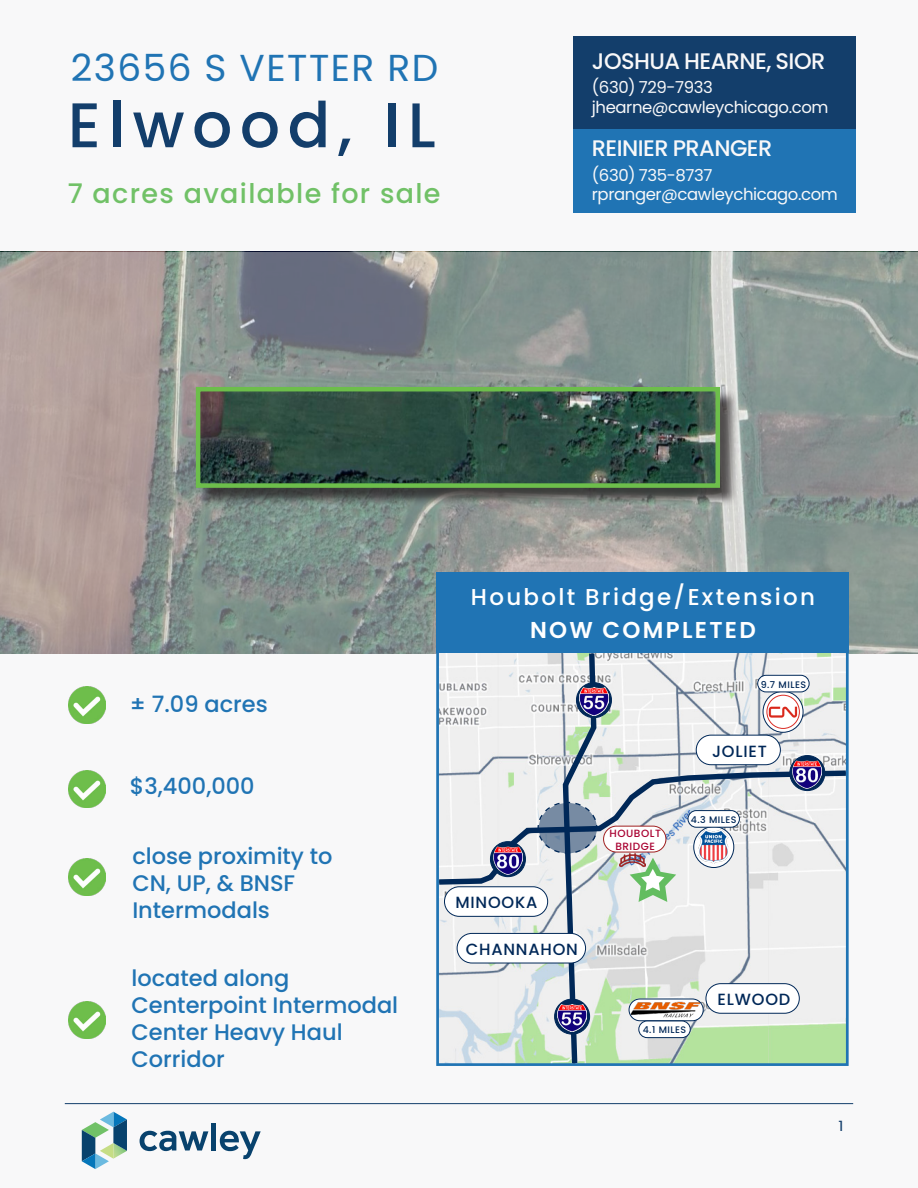
<style>
.page{position:relative;width:918px;height:1188px;background:#f8f8f9}
.page>*{position:absolute;margin:0;border:0;box-sizing:border-box;transform-origin:0 0}
.t1{font:500 63px "Poppins";letter-spacing:.12em;color:#133e6b}
.t2{font:37.5px "Poppins";letter-spacing:.04em;color:#2074b4}
.t3{font:500 27px "Poppins";letter-spacing:.05em;color:#71c167}
.Cawley_BODY_COPY{font:500 22.95px "Poppins";letter-spacing:.1em;color:#fff}
.Cawley_BODY_COPY-2{font:600 22.95px "Poppins";letter-spacing:.1em;color:#fff}
.t4{font:500 22.5px/27px "Poppins";color:#2074b4}
.Cawley_Footer_NAME{font:500 22.5px "Poppins";letter-spacing:-.025em;color:#f8f8f9}
.Cawley_Footer_NAME-2{font:16.5px/19.8px "Poppins";letter-spacing:-.025em;color:#f8f8f9}
.t5{font:500 16.2px "Poppins";letter-spacing:.05em;color:#002858}
.t6{font:14.1px "Poppins";color:#133e6b;scale:1.11 1}
.t7{font:500 10.5px/12.6px "Poppins";letter-spacing:.05em;color:#a90332;text-align:center}
.t8{font:500 9.45px "Poppins";letter-spacing:.05em;color:#002858}
</style>
<div class="page">
<svg style="left:82px;top:1112px;width:45px;height:57px"></svg>
<svg style="left:140px;top:1131px;width:68px;height:20px"></svg>
<div style="left:211px;top:1123px;width:5px;height:28px;background:#08426d"></div>
<svg style="left:220px;top:1131px;width:41px;height:28px"></svg>
<hr style="left:65px;top:1103px;width:788px;height:1px;background:#133e6b">
<div style="left:573px;top:37px;width:283px;height:92px;background:#133e6b"></div>
<div style="left:573px;top:129px;width:283px;height:83px;background:#2074b4"></div>
<svg style="left:0;top:252px;width:918px;height:402px;background:#919693"></svg>
<img style="left:68px;top:686px;width:37px;height:38px">
<img style="left:68px;top:1001px;width:37px;height:37px">
<img style="left:68px;top:771px;width:37px;height:37px">
<img style="left:68px;top:858px;width:37px;height:37px">
<img style="left:440px;top:653px;width:405px;height:409px">
<div style="left:436px;top:632px;width:413px;height:434px;border:3px solid #2074b4"></div>
<div style="left:436px;top:572px;width:413px;height:81px;background:#2074b4"></div>
<div style="left:706px;top:984px;width:93px;height:29px;background:#fff;border-radius:15px"></div>
<div style="left:705px;top:983px;width:95px;height:31px;border:1px solid #002858;border-radius:15px"></div>
<svg style="left:629px;top:999px;width:74px;height:22px"></svg>
<img style="left:631px;top:1001px;width:69px;height:18px">
<div style="left:629px;top:999px;width:75px;height:22px;border:1px solid #002858;border-radius:11px"></div>
<svg style="left:763px;top:691px;width:40px;height:41px"></svg>
<div style="left:763px;top:691px;width:40px;height:42px;border:1px solid #002858;border-radius:50%"></div>
<div style="left:767px;top:695px;width:32px;height:33px;background:#fff;border-radius:50%"></div>
<img style="left:767px;top:703px;width:32px;height:18px">
<div style="left:767px;top:695px;width:33px;height:34px;border:1px solid #da2d26;border-radius:50%"></div>
<div style="left:758px;top:675px;width:51px;height:17px;background:#fff;border-radius:8px"></div>
<div style="left:757px;top:675px;width:52px;height:17px;border:1px solid #002858;border-radius:8px"></div>
<div style="left:639px;top:1021px;width:51px;height:17px;background:#fff;border-radius:8px"></div>
<div style="left:639px;top:1021px;width:52px;height:17px;border:1px solid #002858;border-radius:8px"></div>
<div style="left:696px;top:735px;width:84px;height:30px;background:#fff;border-radius:15px"></div>
<div style="left:696px;top:735px;width:85px;height:30px;border:1px solid #002858;border-radius:15px"></div>
<div style="left:444px;top:887px;width:104px;height:29px;background:#fff;border-radius:15px"></div>
<div style="left:444px;top:886px;width:104px;height:31px;border:1px solid #002858;border-radius:15px"></div>
<svg style="left:436px;top:768px;width:413px;height:120px"></svg>
<svg style="left:537px;top:653px;width:62px;height:413px"></svg>
<div style="left:457px;top:933px;width:129px;height:30px;background:#fff;border-radius:15px"></div>
<div style="left:457px;top:933px;width:129px;height:30px;border:1px solid #002858;border-radius:15px"></div>
<img style="left:620px;top:852px;width:25px;height:20px">
<div style="left:604px;top:826px;width:62px;height:26px;background:#fff;border-radius:13px"></div>
<div style="left:603px;top:826px;width:63px;height:26px;border:1px solid #a12121;border-radius:13px"></div>
<svg style="left:630px;top:858px;width:46px;height:44px"></svg>
<div style="left:555px;top:999px;width:35px;height:35px;background:#002858;border-radius:50%"></div>
<div style="left:554px;top:999px;width:36px;height:36px;border:1px solid #002858;border-radius:50%"></div>
<img style="left:557px;top:1004px;width:29px;height:28px">
<svg style="left:490px;top:842px;width:35px;height:35px"></svg>
<div style="left:490px;top:841px;width:36px;height:36px;border:1px solid #002858;border-radius:50%"></div>
<img style="left:493px;top:847px;width:29px;height:27px">
<svg style="left:576px;top:683px;width:35px;height:35px"></svg>
<div style="left:576px;top:682px;width:36px;height:36px;border:1px solid #002858;border-radius:50%"></div>
<img style="left:579px;top:688px;width:29px;height:27px">
<div style="left:790px;top:756px;width:35px;height:35px;background:#002858;border-radius:50%"></div>
<div style="left:789px;top:755px;width:36px;height:36px;border:1px solid #002858;border-radius:50%"></div>
<img style="left:792px;top:760px;width:30px;height:28px">
<div style="left:198px;top:389px;width:541px;height:117px;background:#231f20;opacity:.75"></div>
<img style="left:201px;top:392px;width:514px;height:91px">
<div style="left:196px;top:387px;width:524px;height:101px;border:4px solid #6dbe4b"></div>
<p class="t2" style="left:71px;top:46px;width:369px">23656 S VETTER RD</p>
<p class="t1" style="left:68px;top:89px;width:369px">Elwood, IL</p>
<p class="t3" style="left:68px;top:178px;width:374px">7 acres available for sale</p>
<p class="Cawley_Footer_NAME" style="left:592px;top:48px;width:235px">JOSHUA HEARNE, SIOR</p>
<p class="Cawley_Footer_NAME-2" style="left:592px;top:78px;width:238px">(630) 729-7933 jhearne@cawleychicago.com</p>
<p class="Cawley_Footer_NAME" style="left:592px;top:135px;width:182px">REINIER PRANGER</p>
<p class="Cawley_Footer_NAME-2" style="left:592px;top:165px;width:247px">(630) 735-8737 rpranger@cawleychicago.com</p>
<p class="t4" style="left:130px;top:691px;width:139px">± 7.09 acres</p>
<p class="t4" style="left:130px;top:772px;width:126px">$3,400,000</p>
<p class="t4" style="left:132px;top:843px;width:202px">close proximity to<br>CN, UP, &amp; BNSF<br>Intermodals</p>
<p class="t4" style="left:131px;top:964px;width:268px">located along<br>Centerpoint Intermodal<br>Center Heavy Haul<br>Corridor</p>
<p class="Cawley_BODY_COPY" style="left:471px;top:583px;width:345px">Houbolt Bridge/Extension</p>
<p class="Cawley_BODY_COPY-2" style="left:530px;top:617px;width:227px">NOW COMPLETED</p>
<p class="t8" style="left:761px;top:679px;width:47px">9.7 MILES</p>
<p class="t5" style="left:712px;top:742px;width:56px">JOLIET</p>
<p class="t5" style="left:455px;top:893px;width:84px">MINOOKA</p>
<p class="t5" style="left:466px;top:940px;width:114px">CHANNAHON</p>
<p class="t7" style="left:609px;top:827px;width:53px">HOUBOLT<br>BRIDGE</p>
<p class="t8" style="left:691px;top:814px;width:47px">4.3 MILES</p>
<p class="t5" style="left:718px;top:990px;width:74px">ELWOOD</p>
<p class="t8" style="left:643px;top:1024px;width:45px">4.1 MILES</p>
<p class="t6" style="left:838px;top:1118px;width:6px">1</p>
</div>
